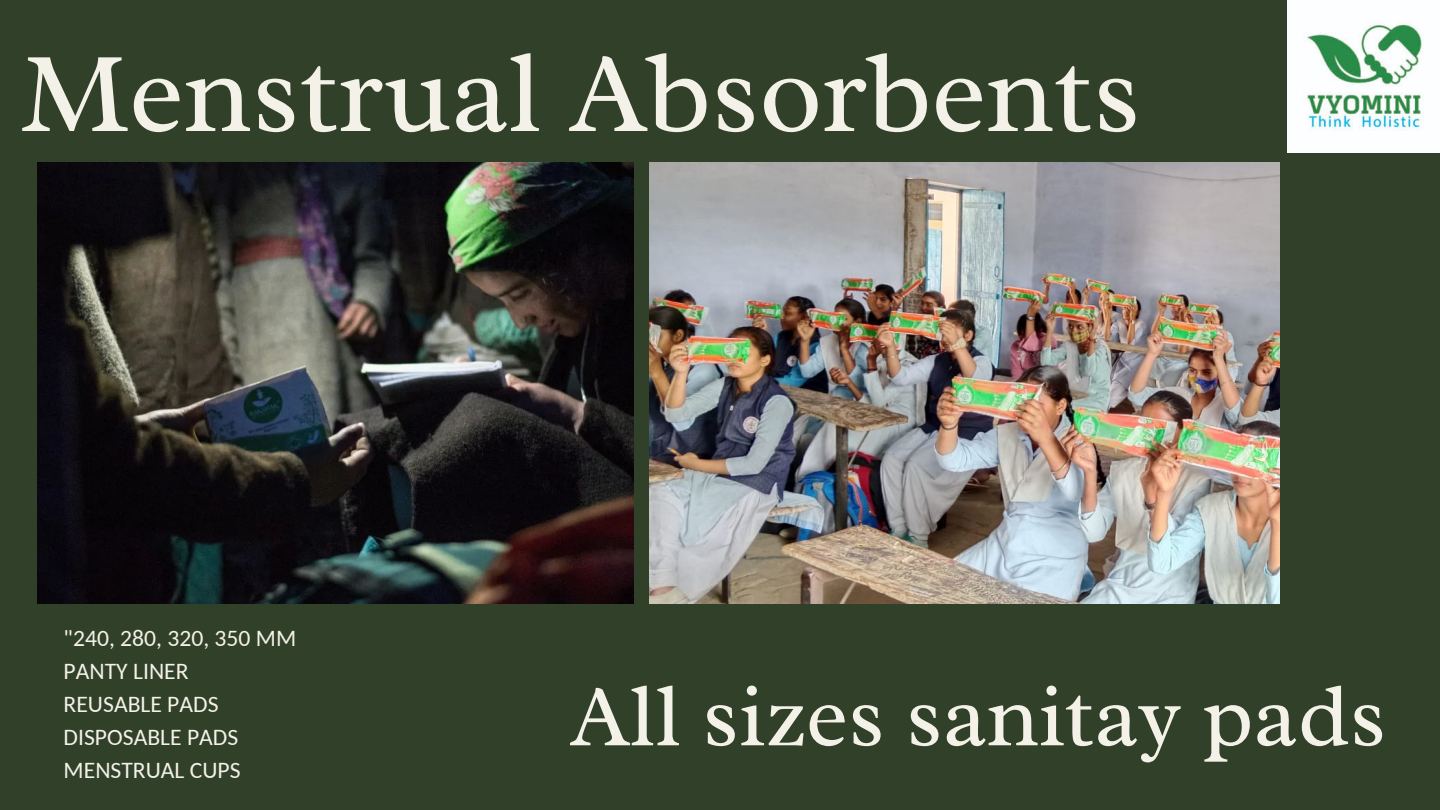
<style>
.page{position:relative;width:1440px;height:810px;background:#314028}
.page>*{position:absolute;margin:0;border:0;box-sizing:border-box;transform-origin:0 0}
.t1{font:115.8px "Radley";color:#f4f1e8}
.t2{font:88.9px "Radley";color:#f4f1e8}
.t3{font:23.6px/33px "Carlito";color:#f4f1e8}
</style>
<div class="page">
<img style="left:38px;top:163px;width:596px;height:440px">
<img style="left:1287px;top:0;width:153px;height:153px">
<img style="left:650px;top:163px;width:630px;height:440px">
<h1 class="t1" style="left:20px;top:19px;width:1122px">Menstrual Absorbents</h1>
<p class="t3" style="left:64px;top:623px;width:234px">"240, 280, 320, 350 MM<br>PANTY LINER<br>REUSABLE PADS<br>DISPOSABLE PADS<br>MENSTRUAL CUPS</p>
<h2 class="t2" style="left:570px;top:660px;width:818px">All sizes sanitay pads</h2>
</div>
